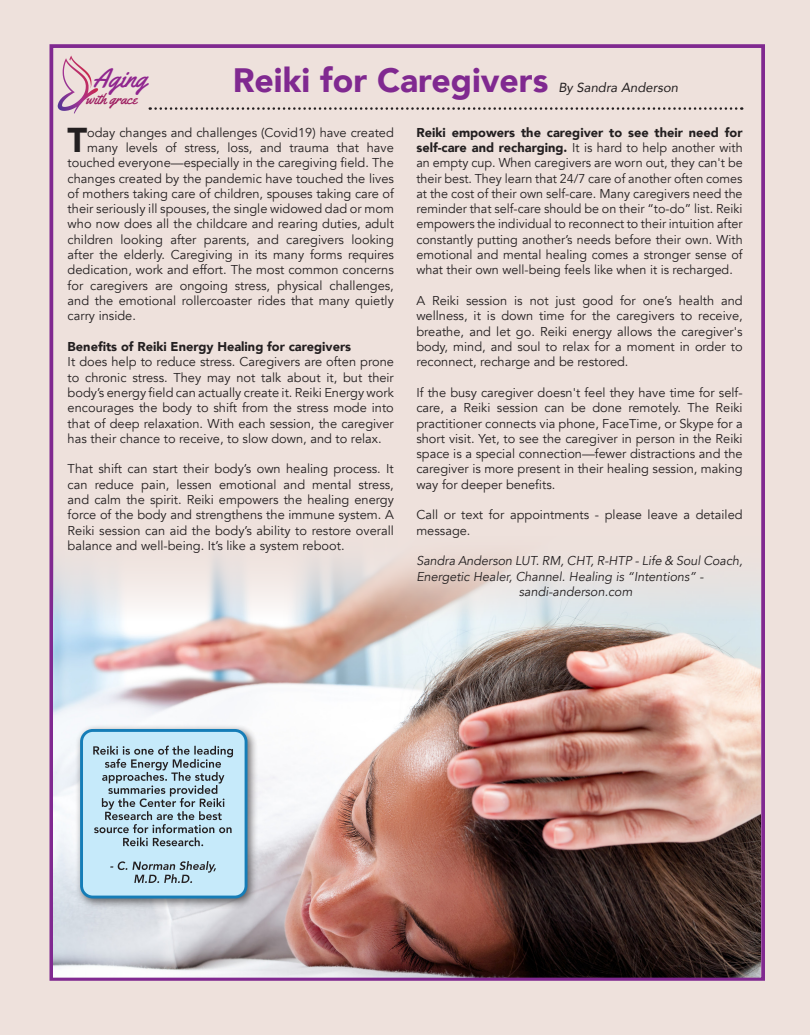
<style>
.page{position:relative;width:810px;height:1035px;background:#fff}
.page>*{position:absolute;margin:0;border:0;box-sizing:border-box;transform-origin:0 0}
.t1{font:900 34.5px "Avenir";color:#231f20}
.t2{font:900 33.75px "Avenir";color:#802990}
.t3{font:26.62px "Yellowtail";color:#90268f}
.t4{font:15px "Yellowtail";color:#9e1f62}
.t5{font:italic 13.12px "Avenir";color:#231f20}
.t6{font:12.75px/15.2px "Avenir";color:#231f20;text-align:justify}
.t7{font:italic 12.75px/15.2px "Avenir";color:#231f20}
.t8{font:900 12.75px "Avenir";color:#231f20}
.s1{font-weight:900}
</style>
<div class="page">
<div style="left:1px;top:0;width:809px;height:1035px;background:#eee1dc"></div>
<div style="left:49px;top:44px;width:716px;height:937px;border:4px solid #802990"></div>
<svg style="left:150px;top:107px;width:592px;height:3px"></svg>
<svg style="left:58px;top:56px;width:41px;height:58px"></svg>
<img style="left:53px;top:530px;width:708px;height:447px">
<div style="left:75px;top:724px;width:184px;height:186px;background:#231f20;opacity:.65"></div>
<div style="left:82px;top:730px;width:164px;height:167px;background:#c6eafa;border-radius:11px"></div>
<div style="left:80px;top:729px;width:167px;height:169px;border:3px solid #157db7;border-radius:11px"></div>
<svg style="left:110px;top:861px;width:106px;height:22px"></svg>
<svg style="left:93px;top:746px;width:140px;height:100px"></svg>
<p class="t3" style="left:93px;top:61px;width:55px">Aging</p>
<p class="t2" style="left:233px;top:52px;width:317px">Reiki for Caregivers</p>
<p class="t5" style="left:558px;top:80px;width:121px">By Sandra Anderson</p>
<p class="t4" style="left:86px;top:90px;width:53px">with grace</p>
<p class="t1" style="left:67px;top:110px;width:21px">T</p>
<p class="t6" style="left:87px;top:125px;width:308px">oday changes and challenges (Covid19) have created</p>
<p class="t6" style="left:416px;top:125px;width:328px"><span class="s1">Reiki empowers the caregiver to see their need for self-care and recharging.</span> It is hard to help another with an empty cup. When caregivers are worn out, they can't be their best. They learn that 24/7 care of another often comes at the cost of their own self-care. Many caregivers need the reminder that self-care should be on their “to-do” list. Reiki empowers the individual to reconnect to their intuition after constantly putting another’s needs before their own. With emotional and mental healing comes a stronger sense of what their own well-being feels like when it is recharged.</p>
<p class="t6" style="left:416px;top:293px;width:328px">A Reiki session is not just good for one’s health and wellness, it is down time for the caregivers to receive, breathe, and let go. Reiki energy allows the caregiver's body, mind, and soul to relax for a moment in order to reconnect, recharge and be restored.</p>
<p class="t6" style="left:416px;top:385px;width:328px">If the busy caregiver doesn't feel they have time for self&shy;care, a Reiki session can be done remotely. The Reiki practitioner connects via phone, FaceTime, or Skype for a short visit. Yet, to see the caregiver in person in the Reiki space is a special connection—fewer distractions and the caregiver is more present in their healing session, making way for deeper benefits.</p>
<p class="t6" style="left:416px;top:508px;width:328px">Call or text for appointments - please leave a detailed message.</p>
<p class="t7" style="left:416px;top:554px;width:328px">Sandra Anderson LUT. RM, CHT, R-HTP - Life &amp; Soul Coach,<br>Energetic Healer, Channel. Healing is “Intentions” -</p>
<p class="t7" style="left:519px;top:584px;width:115px">sandi-anderson.com</p>
<p class="t6" style="left:87px;top:140px;width:308px">many levels of stress, loss, and trauma that have</p>
<p class="t6" style="left:68px;top:155px;width:328px">touched everyone—especially in the caregiving field. The</p>
<p class="t6" style="left:68px;top:171px;width:328px">changes created by the pandemic have touched the lives</p>
<p class="t6" style="left:68px;top:186px;width:328px">of mothers taking care of children, spouses taking care of</p>
<p class="t6" style="left:68px;top:201px;width:328px">their seriously ill spouses, the single widowed dad or mom</p>
<p class="t6" style="left:68px;top:217px;width:328px">who now does all the childcare and rearing duties, adult</p>
<p class="t6" style="left:68px;top:232px;width:328px">children looking after parents, and caregivers looking</p>
<p class="t6" style="left:68px;top:247px;width:328px">after the elderly. Caregiving in its many forms requires</p>
<p class="t6" style="left:68px;top:263px;width:328px">dedication, work and effort. The most common concerns</p>
<p class="t6" style="left:68px;top:278px;width:328px">for caregivers are ongoing stress, physical challenges,</p>
<p class="t6" style="left:68px;top:293px;width:328px">and the emotional rollercoaster rides that many quietly</p>
<p class="t6" style="left:68px;top:309px;width:70px">carry inside.</p>
<p class="t8" style="left:68px;top:336px;width:285px">Benefits of Reiki Energy Healing for caregivers</p>
<p class="t6" style="left:68px;top:355px;width:328px">It does help to reduce stress. Caregivers are often prone to chronic stress. They may not talk about it, but their body’s energy field can actually create it. Reiki Energy work encourages the body to shift from the stress mode into that of deep relaxation. With each session, the caregiver has their chance to receive, to slow down, and to relax.</p>
<p class="t6" style="left:68px;top:462px;width:328px">That shift can start their body’s own healing process. It can reduce pain, lessen emotional and mental stress, and calm the spirit. Reiki empowers the healing energy force of the body and strengthens the immune system. A Reiki session can aid the body’s ability to restore overall balance and well-being. It’s like a system reboot.</p>
</div>
